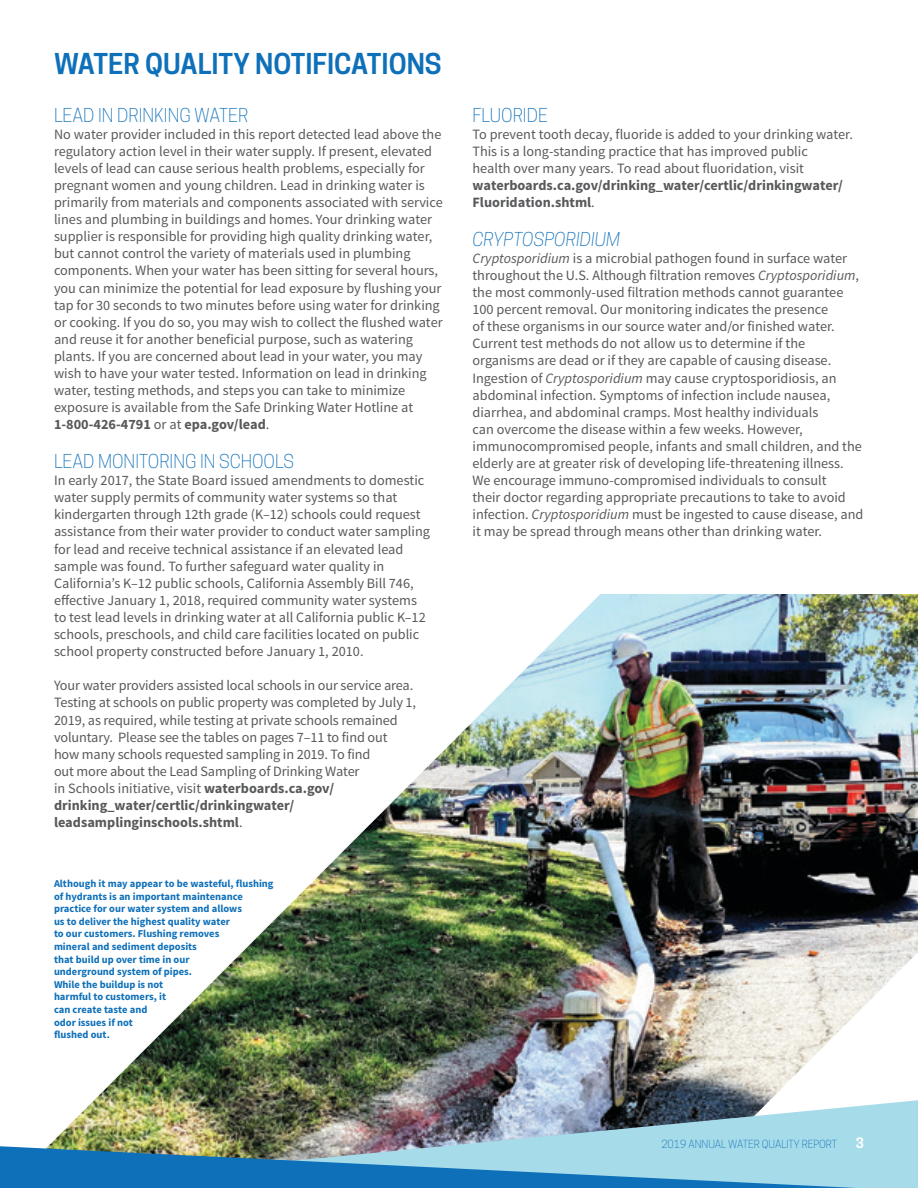
<style>
.page{position:relative;width:918px;height:1188px;background:#fff}
.page>*{position:absolute;margin:0;border:0;box-sizing:border-box;transform-origin:0 0}
.t1{font:600 27px "Cooper Hewitt";color:#0e70b9}
.t2{font:300 18px "Cooper Hewitt";color:#0e70b9}
.t3{font:italic 300 18px "Cooper Hewitt";color:#0e70b9}
.t4{font:14.25px/17.1px "Source Sans Pro";color:#58595b}
.t5{font:700 14.25px/17.1px "Source Sans Pro";color:#58595b}
.t6{font:600 13.5px "Cooper Hewitt";color:#fff}
.t7{font:700 10.5px/12.6px "Source Sans Pro";color:#0e70b9}
.t8{font:300 10.5px "Cooper Hewitt";color:#0e70b9}
.s1{font-weight:700}
.s2{font-weight:400}
.s3{font-style:italic}
</style>
<div class="page">
<img style="left:94px;top:594px;width:824px;height:506px">
<img style="left:48px;top:1100px;width:870px;height:88px">
<svg style="left:0;top:1146px;width:857px;height:42px;background:#589fc6"></svg>
<h1 class="t1" style="left:54px;top:48px;width:389px">WATER QUALITY NOTIFICATIONS</h1>
<p class="t2" style="left:54px;top:104px;width:196px">LEAD IN DRINKING WATER</p>
<p class="t4" style="left:54px;top:126px;width:390px">No water provider included in this report detected lead above the regulatory action level in their water supply. If present, elevated levels of lead can cause serious health problems, especially for pregnant women and young children. Lead in drinking water is primarily from materials and components associated with service lines and plumbing in buildings and homes. Your drinking water supplier is responsible for providing high quality drinking water, but cannot control the variety of materials used in plumbing components. When your water has been sitting for several hours, you can minimize the potential for lead exposure by flushing your tap for 30 seconds to two minutes before using water for drinking or cooking. If you do so, you may wish to collect the flushed water and reuse it for another beneficial purpose, such as watering plants. If you are concerned about lead in your water, you may wish to have your water tested. Information on lead in drinking water, testing methods, and steps you can take to minimize exposure is available from the Safe Drinking Water Hotline at <span class="s1">1-800-426-4791</span> or at <span class="s1">epa.gov/lead</span>.</p>
<p class="t2" style="left:54px;top:451px;width:242px">LEAD MONITORING IN SCHOOLS</p>
<p class="t4" style="left:54px;top:472px;width:378px">In early 2017, the State Board issued amendments to domestic water supply permits of community water systems so that kindergarten through 12th grade (K–12) schools could request assistance from their water provider to conduct water sampling for lead and receive technical assistance if an elevated lead sample was found. To further safeguard water quality in California’s K–12 public schools, California Assembly Bill 746, effective January 1, 2018, required community water systems to test lead levels in drinking water at all California public K–12 schools, preschools, and child care facilities located on public school property constructed before January 1, 2010.</p>
<p class="t4" style="left:54px;top:677px;width:364px">Your water providers assisted local schools in our service area.<br>Testing at schools on public property was completed by July 1, 2019, as required, while testing at private schools remained voluntary. Please see the tables on pages 7–11 to find out how many schools requested sampling in 2019. To find<br>out more about the Lead Sampling of Drinking Water<br>in Schools initiative, visit <span class="s1">waterboards.ca.gov/ drinking_water/certlic/drinkingwater/ leadsamplinginschools.shtml</span>.</p>
<p class="t7" style="left:54px;top:878px;width:221px">Although it may appear to be wasteful, flushing of hydrants is an important maintenance practice for our water system and allows<br>us to deliver the highest quality water<br>to our customers. Flushing removes<br>mineral and sediment deposits<br>that build up over time in our<br>underground system of pipes.<br>While the buildup is not<br>harmful to customers, it<br>can create taste and<br>odor issues if not<br>flushed out.</p>
<p class="t2" style="left:472px;top:104px;width:77px">FLUORIDE</p>
<p class="t4" style="left:472px;top:126px;width:382px">To prevent tooth decay, fluoride is added to your drinking water.<br>This is a long-standing practice that has improved public<br>health over many years. To read about fluoridation, visit</p>
<p class="t5" style="left:472px;top:177px;width:372px">waterboards.ca.gov/drinking_water/certlic/drinkingwater/<br>Fluoridation.shtml<span class="s2">.</span></p>
<p class="t3" style="left:472px;top:228px;width:149px">CRYPTOSPORIDIUM</p>
<p class="t4" style="left:472px;top:250px;width:393px"><span class="s3">Cryptosporidium</span> is a microbial pathogen found in surface water throughout the U.S. Although filtration removes <span class="s3">Cryptosporidium</span>, the most commonly-used filtration methods cannot guarantee 100 percent removal. Our monitoring indicates the presence<br>of these organisms in our source water and/or finished water.<br>Current test methods do not allow us to determine if the organisms are dead or if they are capable of causing disease.<br>Ingestion of <span class="s3">Cryptosporidium</span> may cause cryptosporidiosis, an abdominal infection. Symptoms of infection include nausea, diarrhea, and abdominal cramps. Most healthy individuals<br>can overcome the disease within a few weeks. However, immunocompromised people, infants and small children, and the elderly are at greater risk of developing life-threatening illness.<br>We encourage immuno-compromised individuals to consult<br>their doctor regarding appropriate precautions to take to avoid infection. <span class="s3">Cryptosporidium</span> must be ingested to cause disease, and it may be spread through means other than drinking water.</p>
<p class="t8" style="left:661px;top:1137px;width:177px">2019 ANNUAL WATER QUALITY REPORT</p>
<p class="t6" style="left:856px;top:1134px;width:10px">3</p>
</div>
